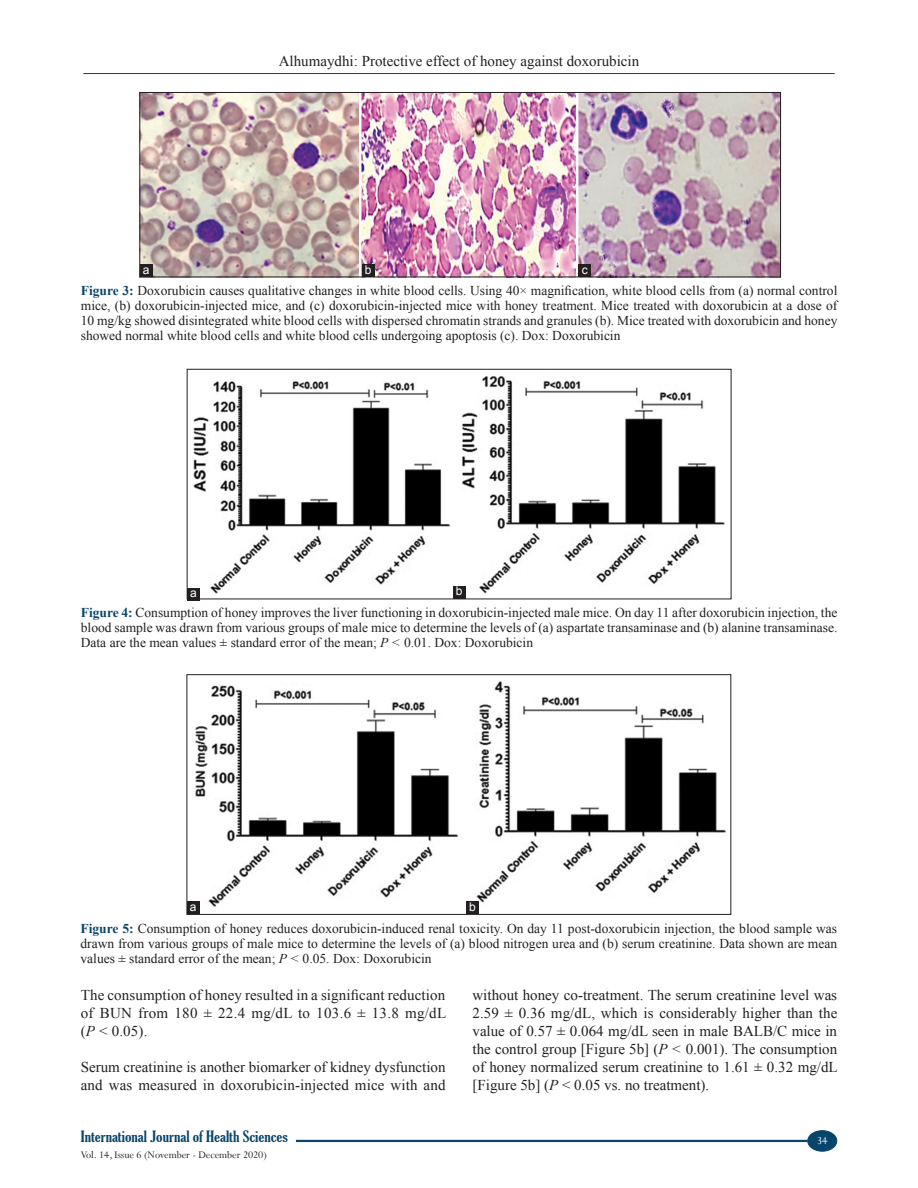
<style>
.page{position:relative;width:918px;height:1188px;background:#fff}
.page>*{position:absolute;margin:0;border:0;box-sizing:border-box;transform-origin:0 0}
.TX{font:15px/18px "Times New Roman";color:#231f20;text-align:justify}
.t1{font:extra-condensed 15px "Gloucester";color:#08456c;scale:1.25 1}
.FGC{font:13.5px/15px "Times New Roman";color:#231f20;text-align:justify}
.LABEL{font:12px "Arial";color:#fff}
.t2{font:12px "Perpetua";color:#fff}
.t3{font:11.25px "Perpetua";letter-spacing:-.005em;color:#231f20}
.s1{font-weight:700;color:#08456c}
.s2{font-style:italic}
</style>
<div class="page">
<hr style="left:83px;top:73px;width:752px;height:1px;background:#08456c">
<div style="left:808px;top:1131px;width:29px;height:20px;background:#08456c;border-radius:50%"></div>
<div style="left:807px;top:1130px;width:30px;height:22px;border:1px solid #08456c;border-radius:50%"></div>
<hr style="left:296px;top:1140px;width:512px;height:2px;background:#08456c">
<img style="left:189px;top:681px;width:537px;height:226px">
<div style="left:187px;top:674px;width:544px;height:241px;border:1px solid #231f20"></div>
<div style="left:187px;top:902px;width:13px;height:12px;background:#231f20"></div>
<div style="left:466px;top:902px;width:13px;height:12px;background:#231f20"></div>
<img style="left:193px;top:376px;width:532px;height:218px">
<div style="left:187px;top:369px;width:544px;height:230px;border:1px solid #231f20"></div>
<div style="left:187px;top:588px;width:13px;height:12px;background:#231f20"></div>
<div style="left:453px;top:586px;width:13px;height:12px;background:#231f20"></div>
<img style="left:142px;top:94px;width:637px;height:181px">
<div style="left:140px;top:92px;width:641px;height:185px;border:1px solid #231f20"></div>
<div style="left:362px;top:264px;width:12px;height:13px;background:#231f20"></div>
<div style="left:578px;top:264px;width:13px;height:13px;background:#231f20"></div>
<div style="left:140px;top:264px;width:13px;height:13px;background:#231f20"></div>
<p class="TX" style="left:279px;top:51px;width:362px">Alhumaydhi: Protective effect of honey against doxorubicin</p>
<p class="LABEL" style="left:143px;top:262px;width:8px">a</p>
<p class="LABEL" style="left:365px;top:261px;width:8px">b</p>
<p class="LABEL" style="left:582px;top:262px;width:7px">c</p>
<p class="FGC" style="left:81px;top:283px;width:758px"><span class="s1">Figure 3:</span> Doxorubicin causes qualitative changes in white blood cells. Using 40× magnification, white blood cells from (a) normal control mice, (b) doxorubicin-injected mice, and (c) doxorubicin-injected mice with honey treatment. Mice treated with doxorubicin at a dose of 10 mg/kg showed disintegrated white blood cells with dispersed chromatin strands and granules (b). Mice treated with doxorubicin and honey showed normal white blood cells and white blood cells undergoing apoptosis (c). Dox: Doxorubicin</p>
<p class="LABEL" style="left:190px;top:585px;width:8px">a</p>
<p class="LABEL" style="left:456px;top:583px;width:8px">b</p>
<p class="FGC" style="left:81px;top:605px;width:758px"><span class="s1">Figure 4:</span> Consumption of honey improves the liver functioning in doxorubicin-injected male mice. On day 11 after doxorubicin injection, the blood sample was drawn from various groups of male mice to determine the levels of (a) aspartate transaminase and (b) alanine transaminase.<br>Data are the mean values ± standard error of the mean; <span class="s2">P &lt;</span> 0.01. Dox: Doxorubicin</p>
<p class="LABEL" style="left:190px;top:899px;width:8px">a</p>
<p class="LABEL" style="left:469px;top:899px;width:8px">b</p>
<p class="FGC" style="left:81px;top:921px;width:758px"><span class="s1">Figure 5:</span> Consumption of honey reduces doxorubicin-induced renal toxicity. On day 11 post-doxorubicin injection, the blood sample was drawn from various groups of male mice to determine the levels of (a) blood nitrogen urea and (b) serum creatinine. Data shown are mean values ± standard error of the mean; <span class="s2">P &lt;</span> 0.05. Dox: Doxorubicin</p>
<p class="TX" style="left:81px;top:986px;width:367px">The consumption of honey resulted in a significant reduction of BUN from 180 ± 22.4 mg/dL to 103.6 ± 13.8 mg/dL (<span class="s2">P</span> &lt; 0.05).</p>
<p class="TX" style="left:81px;top:1058px;width:366px">Serum creatinine is another biomarker of kidney dysfunction and was measured in doxorubicin-injected mice with and</p>
<p class="TX" style="left:472px;top:986px;width:367px">without honey co-treatment. The serum creatinine level was 2.59 ± 0.36 mg/dL, which is considerably higher than the value of 0.57 ± 0.064 mg/dL seen in male BALB/C mice in the control group [Figure 5b] (<span class="s2">P &lt;</span> 0.001). The consumption of honey normalized serum creatinine to 1.61 ± 0.32 mg/dL [Figure 5b] (<span class="s2">P</span> &lt; 0.05 vs. no treatment).</p>
<p class="t1" style="left:81px;top:1128px;width:167px">International Journal of Health Sciences</p>
<p class="t2" style="left:817px;top:1133px;width:12px">34</p>
<p class="t3" style="left:81px;top:1148px;width:188px">Vol. 14, Issue 6 (November - December 2020)</p>
</div>
